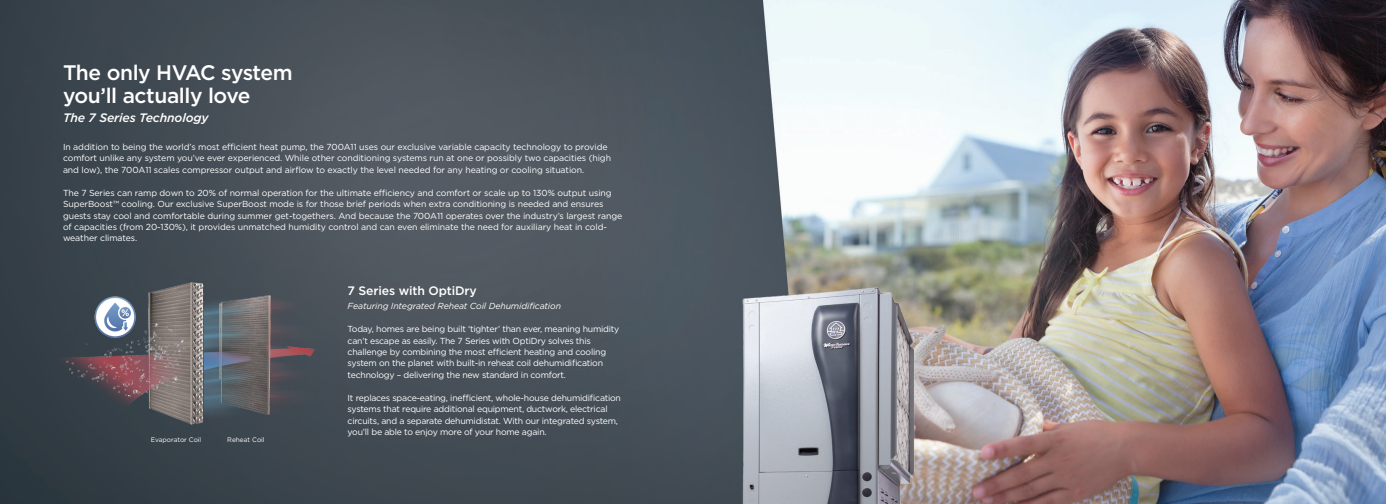
<style>
.page{position:relative;width:1386px;height:504px;background:#fff}
.page>*{position:absolute;margin:0;border:0;box-sizing:border-box;transform-origin:0 0}
.Title_Headers_-_Medium{font:500 21px/23.6px "Gotham";letter-spacing:-.02em;color:#fff}
.Title_Headers_-_Medium-2{font:italic 500 12.25px "Gotham";letter-spacing:-.01em;color:#fff}
.Title_Headers_-_Medium-3{font:500 12.25px "Gotham";letter-spacing:-.01em;color:#fff}
.Inside_Cover{font:8.75px/11.4px "Gotham";letter-spacing:-.01em;color:#fff}
.Inside_Cover-2{font:italic 8.75px "Gotham";letter-spacing:-.01em;color:#fff}
.Inside_Cover-3{font:6.56px "Gotham";color:#fff}
</style>
<div class="page">
<img style="left:0;top:0;width:1386px;height:504px">
<img style="left:716px;top:253px;width:247px;height:251px">
<img style="left:38px;top:265px;width:301px;height:162px">
<p class="Title_Headers_-_Medium" style="left:63px;top:60px;width:231px">The only HVAC system you’ll actually love</p>
<p class="Title_Headers_-_Medium-2" style="left:63px;top:110px;width:147px">The 7 Series Technology</p>
<p class="Inside_Cover" style="left:63px;top:141px;width:550px">In addition to being the world’s most efficient heat pump, the 700A11 uses our exclusive variable capacity technology to provide comfort unlike any system you’ve ever experienced. While other conditioning systems run at one or possibly two capacities (high and low), the 700A11 scales compressor output and airflow to exactly the level needed for any heating or cooling situation.</p>
<p class="Inside_Cover" style="left:63px;top:187px;width:561px">The 7 Series can ramp down to 20% of normal operation for the ultimate efficiency and comfort or scale up to 130% output using SuperBoost™ cooling. Our exclusive SuperBoost mode is for those brief periods when extra conditioning is needed and ensures guests stay cool and comfortable during summer get-togethers. And because the 700A11 operates over the industry’s largest range of capacities (from 20-130%), it provides unmatched humidity control and can even eliminate the need for auxiliary heat in cold&shy;weather climates.</p>
<p class="Inside_Cover-3" style="left:151px;top:435px;width:52px">Evaporator Coil</p>
<p class="Inside_Cover-3" style="left:227px;top:435px;width:39px">Reheat Coil</p>
<p class="Title_Headers_-_Medium-3" style="left:348px;top:283px;width:131px">7 Series with OptiDry</p>
<p class="Inside_Cover-2" style="left:348px;top:300px;width:215px">Featuring Integrated Reheat Coil Dehumidification</p>
<p class="Inside_Cover" style="left:348px;top:323px;width:273px">Today, homes are being built ‘tighter’ than ever, meaning humidity can’t escape as easily. The 7 Series with OptiDry solves this challenge by combining the most efficient heating and cooling system on the planet with built-in reheat coil dehumidification technology – delivering the new standard in comfort.</p>
<p class="Inside_Cover" style="left:348px;top:392px;width:275px">It replaces space-eating, inefficient, whole-house dehumidification systems that require additional equipment, ductwork, electrical circuits, and a separate dehumidistat. With our integrated system, you’ll be able to enjoy more of your home again.</p>
</div>
